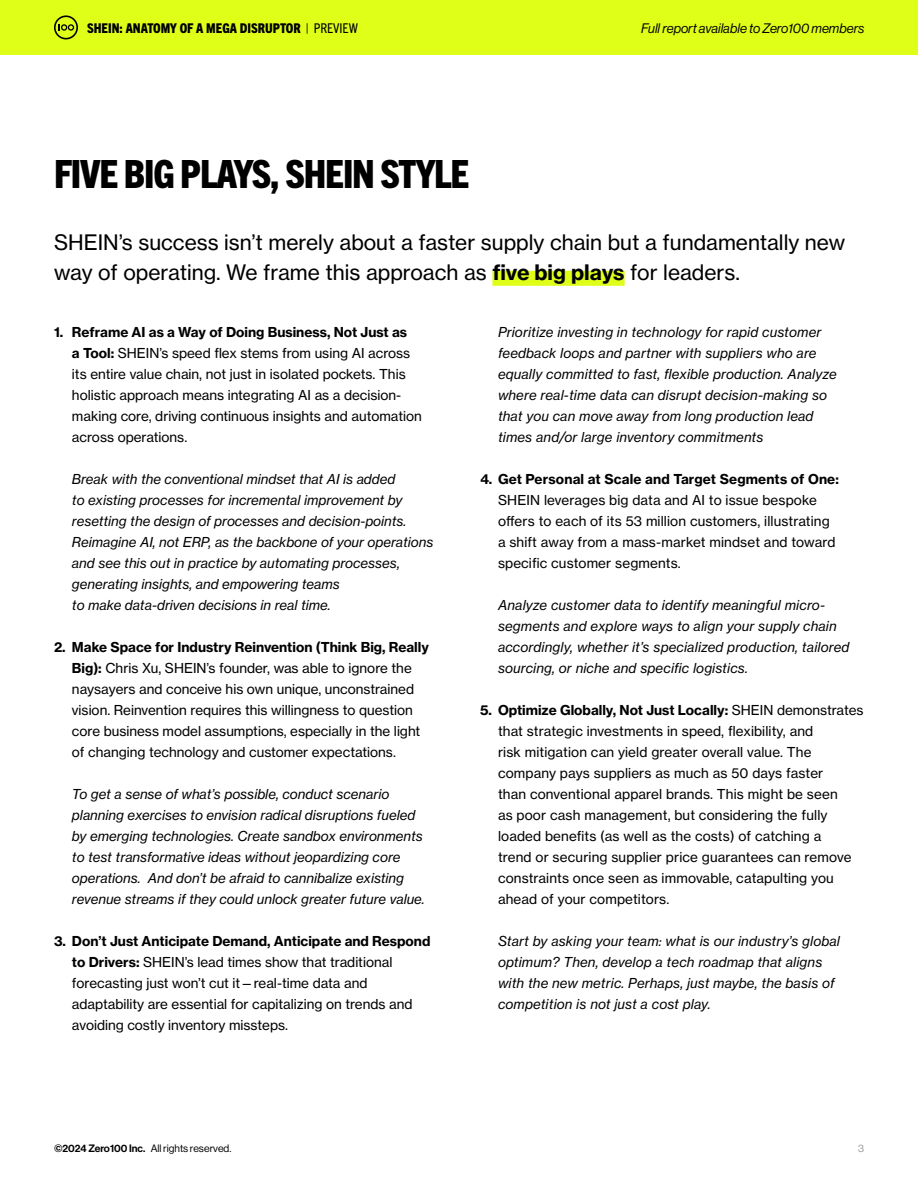
<style>
.page{position:relative;width:918px;height:1188px;background:#fff}
.page>*{position:absolute;margin:0;border:0;box-sizing:border-box;transform-origin:0 0}
.t1{font:800 condensed 39px "Trade Gothic Next LT Pro";letter-spacing:-.03em;color:#000}
.t2{font:21px/30px "N Haas Grotesk TX Pro 55 Rg";color:#000}
.t3{font:13.5px/21px "N Haas Grotesk TX Pro 56 It";color:#000}
.t4{font:13.5px/21px "N Haas Grotesk TX Pro 55 Rg";color:#000}
.t5{font:13.5px "N Haas Grotesk TX Pro 75 Bd";color:#000}
.t6{font:800 condensed 13.5px "Trade Gothic Next LT Pro";color:#000}
.t7{font:13.5px "N Haas Grotesk DS Pro 56 It";color:#000}
.t8{font:10.5px "N Haas Grotesk DS Pro 55 Rg";color:#000}
.t9{font:10.5px "N Haas Grotesk DS Pro 55 Rg";color:#999}
.s1{font-weight:400}
.s2{font-family:"N Haas Grotesk TX Pro 75 Bd"}
.s3{font-family:"N Haas Grotesk DS Pro 65 Md"}
.s4{font-family:"N Haas Grotesk TX Pro 55 Rg"}
</style>
<div class="page">
<div style="left:492px;top:271px;width:133px;height:15px;background:#dfff18"></div>
<div style="left:0;top:0;width:918px;height:55px;background:#dfff18"></div>
<svg style="left:54px;top:15px;width:24px;height:24px"></svg>
<p class="t6" style="left:87px;top:19px;width:272px">SHEIN: ANATOMY OF A MEGA DISRUPTOR <span class="s1">| PREVIEW</span></p>
<p class="t7" style="left:641px;top:20px;width:225px">Full report available to Zero100 members</p>
<h1 class="t1" style="left:54px;top:148px;width:417px">FIVE BIG PLAYS, SHEIN STYLE</h1>
<h2 class="t2" style="left:54px;top:227px;width:793px">SHEIN’s success isn’t merely about a faster supply chain but a fundamentally new way of operating. We frame this approach as <span class="s2">five big plays</span> for leaders.</h2>
<p class="t5" style="left:54px;top:323px;width:355px">1. Reframe AI as a Way of Doing Business, Not Just as</p>
<p class="t4" style="left:72px;top:342px;width:351px"><span class="s2">a Tool:</span> SHEIN’s speed flex stems from using AI across its entire value chain, not just in isolated pockets. This holistic approach means integrating AI as a decision&shy;making core, driving continuous insights and automation across operations.</p>
<p class="t3" style="left:72px;top:468px;width:363px">Break with the conventional mindset that AI is added<br>to existing processes for incremental improvement by resetting the design of processes and decision-points.<br>Reimagine AI, not ERP, as the backbone of your operations and see this out in practice by automating processes, generating insights, and empowering teams<br>to make data-driven decisions in real time.</p>
<p class="t5" style="left:54px;top:638px;width:376px">2. Make Space for Industry Reinvention (Think Big, Really</p>
<p class="t4" style="left:72px;top:657px;width:350px"><span class="s2">Big):</span> Chris Xu, SHEIN’s founder, was able to ignore the naysayers and conceive his own unique, unconstrained vision. Reinvention requires this willingness to question core business model assumptions, especially in the light of changing technology and customer expectations.</p>
<p class="t3" style="left:72px;top:783px;width:354px">To get a sense of what’s possible, conduct scenario planning exercises to envision radical disruptions fueled by emerging technologies. Create sandbox environments to test transformative ideas without jeopardizing core operations. And don’t be afraid to cannibalize existing revenue streams if they could unlock greater future value.</p>
<p class="t5" style="left:54px;top:932px;width:378px">3. Don’t Just Anticipate Demand, Anticipate and Respond</p>
<p class="t4" style="left:72px;top:951px;width:342px"><span class="s2">to Drivers:</span> SHEIN’s lead times show that traditional forecasting just won’t cut it—real-time data and adaptability are essential for capitalizing on trends and avoiding costly inventory missteps.</p>
<p class="t8" style="left:54px;top:1142px;width:179px"><span class="s3">©2024 Zero100 Inc.</span> All rights reserved.</p>
<p class="t3" style="left:498px;top:321px;width:340px">Prioritize investing in technology for rapid customer feedback loops and partner with suppliers who are equally committed to fast, flexible production. Analyze where real-time data can disrupt decision-making so that you can move away from long production lead times and/or large inventory commitments</p>
<p class="t5" style="left:480px;top:470px;width:361px">4. Get Personal at Scale and Target Segments of One:</p>
<p class="t4" style="left:498px;top:489px;width:339px">SHEIN leverages big data and AI to issue bespoke offers to each of its 53 million customers, illustrating a shift away from a mass-market mindset and toward specific customer segments.</p>
<p class="t3" style="left:498px;top:594px;width:353px">Analyze customer data to identify meaningful micro&shy;segments and explore ways to align your supply chain accordingly, whether it’s specialized production, tailored sourcing, or niche and specific logistics.</p>
<p class="t5" style="left:480px;top:701px;width:385px">5. Optimize Globally, Not Just Locally: <span class="s4">SHEIN demonstrates</span></p>
<p class="t4" style="left:498px;top:720px;width:355px">that strategic investments in speed, flexibility, and<br>risk mitigation can yield greater overall value. The company pays suppliers as much as 50 days faster than conventional apparel brands. This might be seen as poor cash management, but considering the fully loaded benefits (as well as the costs) of catching a trend or securing supplier price guarantees can remove constraints once seen as immovable, catapulting you ahead of your competitors.</p>
<p class="t3" style="left:498px;top:930px;width:344px">Start by asking your team: what is our industry’s global optimum? Then, develop a tech roadmap that aligns with the new metric. Perhaps, just maybe, the basis of competition is not just a cost play.</p>
<p class="t9" style="left:858px;top:1142px;width:7px">3</p>
</div>
